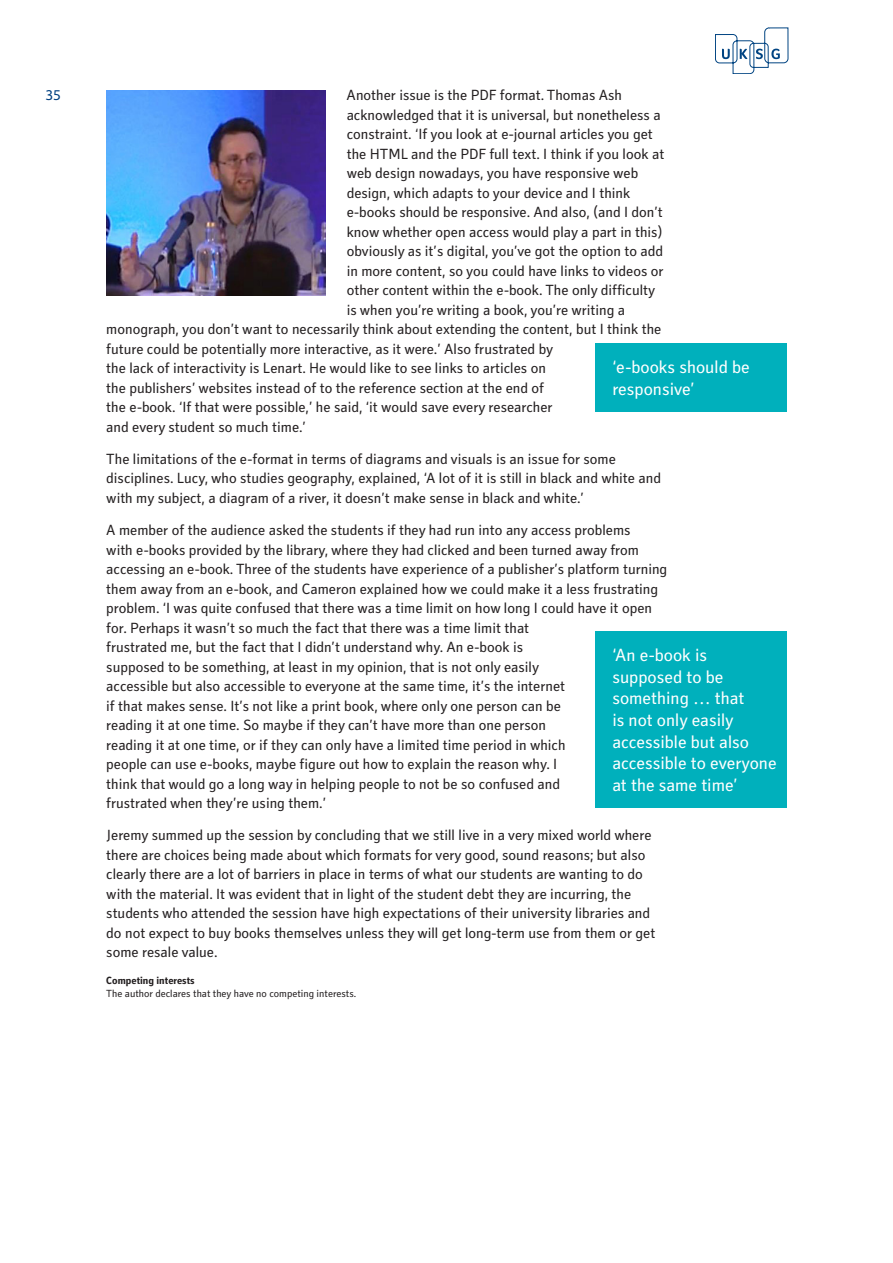
<style>
.page{position:relative;width:893px;height:1263px;background:#fff}
.page>*{position:absolute;margin:0;border:0;box-sizing:border-box;transform-origin:0 0}
.Stand_out_quote{font:18px/21.6px "Secca Std";color:#fff}
.Body{font:15px/19.5px "Secca Std";color:#231f20}
.t1{font:15px "Secca Std";color:#014081}
.Ack-compint-para{font:10.5px "Secca Std";color:#231f20}
.ACK___COMP_INT{font:700 10.5px "Secca Std";color:#231f20}
</style>
<div class="page">
<svg style="left:715px;top:28px;width:73px;height:46px"></svg>
<img style="left:106px;top:91px;width:219px;height:205px">
<div style="left:595px;top:631px;width:192px;height:177px;background:#00b0bc"></div>
<div style="left:595px;top:343px;width:192px;height:69px;background:#00b0bc"></div>
<p class="t1" style="left:45px;top:87px;width:17px">35</p>
<p class="Body" style="left:347px;top:86px;width:277px">Another issue is the PDF format. Thomas Ash</p>
<p class="Body" style="left:347px;top:105px;width:315px">acknowledged that it is universal, but nonetheless a</p>
<p class="Body" style="left:347px;top:125px;width:308px">constraint. ‘If you look at e-journal articles you get</p>
<p class="Body" style="left:347px;top:144px;width:319px">the HTML and the PDF full text. I think if you look at</p>
<p class="Body" style="left:347px;top:164px;width:293px">web design nowadays, you have responsive web</p>
<p class="Body" style="left:347px;top:183px;width:285px">design, which adapts to your device and I think</p>
<p class="Body" style="left:347px;top:203px;width:318px">e-books should be responsive. And also, (and I don’t</p>
<p class="Body" style="left:347px;top:222px;width:317px">know whether open access would play a part in this)</p>
<p class="Body" style="left:347px;top:242px;width:318px">obviously as it’s digital, you’ve got the option to add</p>
<p class="Body" style="left:347px;top:261px;width:318px">in more content, so you could have links to videos or</p>
<p class="Body" style="left:347px;top:281px;width:310px">other content within the e-book. The only difficulty</p>
<p class="Body" style="left:347px;top:300px;width:280px">is when you’re writing a book, you’re writing a</p>
<p class="Body" style="left:106px;top:320px;width:557px">monograph, you don’t want to necessarily think about extending the content, but I think the</p>
<p class="Body" style="left:106px;top:339px;width:449px">future could be potentially more interactive, as it were.’ Also frustrated by</p>
<p class="Body" style="left:106px;top:359px;width:441px">the lack of interactivity is Lenart. He would like to see links to articles on</p>
<p class="Body" style="left:106px;top:378px;width:439px">the publishers’ websites instead of to the reference section at the end of</p>
<p class="Body" style="left:106px;top:398px;width:448px">the e-book. ‘If that were possible,’ he said, ‘it would save every researcher</p>
<p class="Body" style="left:106px;top:417px;width:201px">and every student so much time.’</p>
<p class="Body" style="left:106px;top:450px;width:556px">The limitations of the e-format in terms of diagrams and visuals is an issue for some disciplines. Lucy, who studies geography, explained, ‘A lot of it is still in black and white and with my subject, a diagram of a river, it doesn’t make sense in black and white.’</p>
<p class="Body" style="left:106px;top:521px;width:563px">A member of the audience asked the students if they had run into any access problems<br>with e-books provided by the library, where they had clicked and been turned away from accessing an e-book. Three of the students have experience of a publisher’s platform turning them away from an e-book, and Cameron explained how we could make it a less frustrating problem. ‘I was quite confused that there was a time limit on how long I could have it open for. Perhaps it wasn’t so much the fact that there was a time limit that<br>frustrated me, but the fact that I didn’t understand why. An e-book is<br>supposed to be something, at least in my opinion, that is not only easily<br>accessible but also accessible to everyone at the same time, it’s the internet<br>if that makes sense. It’s not like a print book, where only one person can be<br>reading it at one time. So maybe if they can’t have more than one person<br>reading it at one time, or if they can only have a limited time period in which<br>people can use e-books, maybe figure out how to explain the reason why. I<br>think that would go a long way in helping people to not be so confused and<br>frustrated when they’re using them.’</p>
<p class="Body" style="left:106px;top:826px;width:550px">Jeremy summed up the session by concluding that we still live in a very mixed world where there are choices being made about which formats for very good, sound reasons; but also clearly there are a lot of barriers in place in terms of what our students are wanting to do with the material. It was evident that in light of the student debt they are incurring, the students who attended the session have high expectations of their university libraries and do not expect to buy books themselves unless they will get long-term use from them or get some resale value.</p>
<p class="ACK___COMP_INT" style="left:106px;top:974px;width:90px">Competing interests</p>
<p class="Ack-compint-para" style="left:106px;top:988px;width:251px">The author declares that they have no competing interests.</p>
<p class="Stand_out_quote" style="left:612px;top:357px;width:139px">‘e-books should be responsive’</p>
<p class="Stand_out_quote" style="left:612px;top:645px;width:166px">‘An e-book is supposed to be something … that<br>is not only easily accessible but also accessible to everyone at the same time’</p>
</div>
